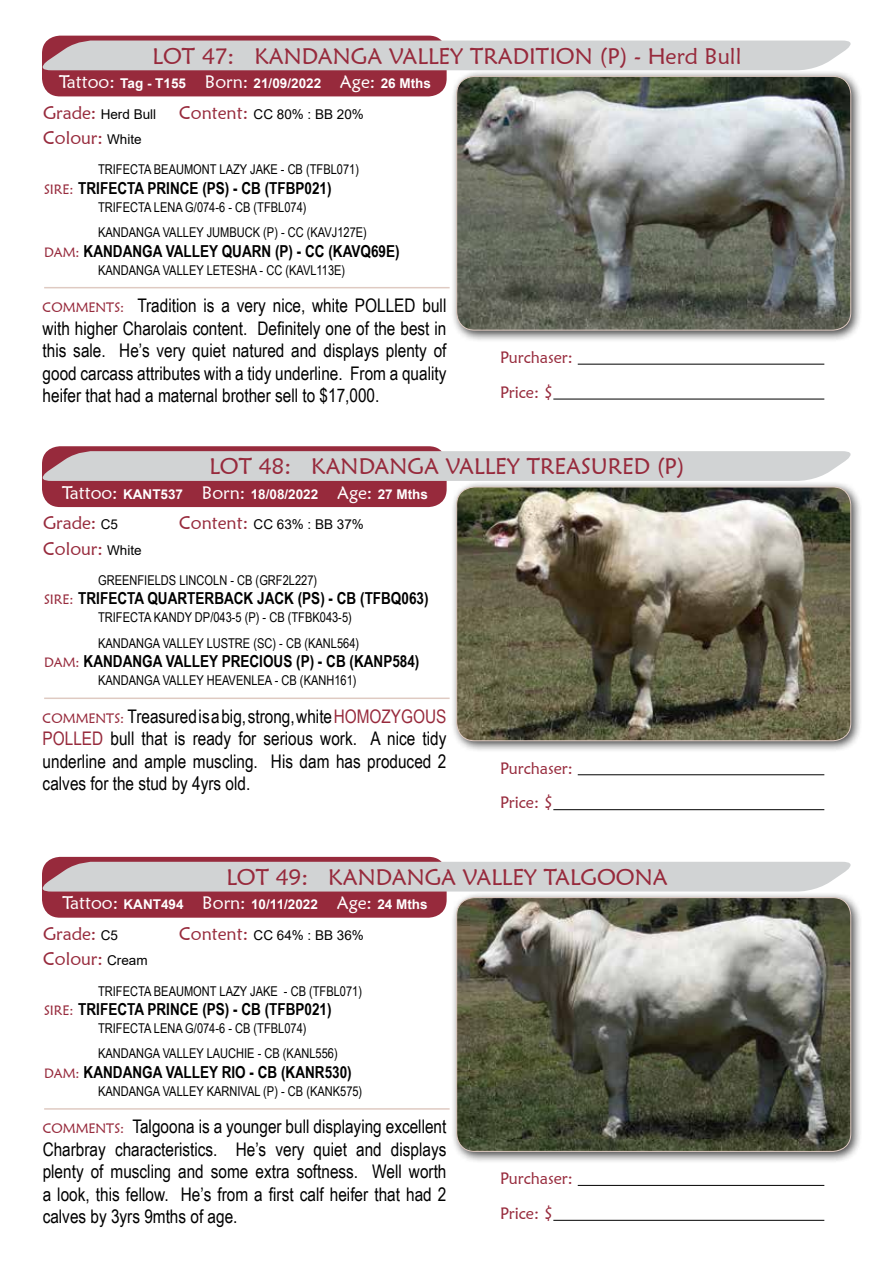
<style>
.page{position:relative;width:893px;height:1263px;background:#fff}
.page>*{position:absolute;margin:0;border:0;box-sizing:border-box;transform-origin:0 0}
.t1{font:22.5px "Maiandra GD";color:#972a3c}
.t2{font:18.75px/22.5px "Arial Narrow";color:#000;text-align:justify}
.t3{font:18px "Maiandra GD";color:#972a3c}
.t4{font:700 16.5px "Arial Narrow";color:#000}
.t5{font:16.5px/35px "Maiandra GD";color:#972a3c}
.t6{font:13.5px/25.3px "Arial Narrow";color:#000}
.t7{font:700 13.5px "Arial";color:#fff}
.t8{font:13.5px "Arial";color:#000}
.s1{font-family:"Maiandra GD";font-weight:400;font-size:18px}
.s2{font-family:"Maiandra GD";font-size:18px;color:#972a3c}
.s3{font-family:"Arial";font-size:13.5px;color:#000}
.s4{font-family:"Maiandra GD";font-weight:400;font-size:13.5px;color:#972a3c}
.s5{font-family:"Maiandra GD";font-size:13.5px;color:#972a3c}
.s6{color:#972a3c}
</style>
<div class="page">
<div style="left:42px;top:36px;width:405px;height:60px;background:#972a3c;border-radius:18px"></div>
<div style="left:42px;top:41px;width:809px;height:29px;background:#d1d3d4"></div>
<div style="left:450px;top:70px;width:413px;height:272px;background:#000;opacity:.75"></div>
<img style="left:457px;top:76px;width:394px;height:254px">
<div style="left:456px;top:76px;width:395px;height:254px;border:1px solid #dfcac2;border-radius:18px"></div>
<hr style="left:578px;top:364px;width:246px;height:1px;background:#000">
<hr style="left:553px;top:399px;width:271px;height:1px;background:#000">
<hr style="left:44px;top:287px;width:406px;height:1px;background:#dfcac2">
<div style="left:42px;top:446px;width:405px;height:61px;background:#972a3c;border-radius:18px"></div>
<svg style="left:42px;top:451px;width:809px;height:30px;background:#d0d0d1"></svg>
<div style="left:450px;top:481px;width:413px;height:272px;background:#000;opacity:.75"></div>
<img style="left:457px;top:487px;width:394px;height:254px">
<div style="left:456px;top:487px;width:395px;height:254px;border:1px solid #dfcac2;border-radius:18px"></div>
<hr style="left:578px;top:774px;width:246px;height:1px;background:#000">
<hr style="left:553px;top:809px;width:271px;height:1px;background:#000">
<hr style="left:44px;top:697px;width:406px;height:2px;background:#dfcac2">
<div style="left:42px;top:857px;width:405px;height:61px;background:#972a3c;border-radius:18px"></div>
<div style="left:42px;top:862px;width:809px;height:29px;background:#d1d3d4"></div>
<div style="left:450px;top:891px;width:413px;height:273px;background:#000;opacity:.75"></div>
<img style="left:457px;top:898px;width:394px;height:253px">
<div style="left:456px;top:897px;width:395px;height:254px;border:1px solid #dfcac2;border-radius:18px"></div>
<hr style="left:578px;top:1185px;width:246px;height:1px;background:#000">
<hr style="left:553px;top:1220px;width:271px;height:1px;background:#000">
<hr style="left:44px;top:1108px;width:406px;height:2px;background:#dfcac2">
<p class="t1" style="left:153px;top:42px;width:590px">LOT 47: KANDANGA VALLEY TRADITION (P) - Herd Bull</p>
<p class="t7" style="left:59px;top:74px;width:373px"><span class="s1">Tattoo:</span> Tag - T155 <span class="s1">Born:</span> 21/09/2022 <span class="s1">Age:</span> 26 Mths</p>
<p class="t8" style="left:43px;top:105px;width:115px"><span class="s2">Grade:</span> Herd Bull</p>
<p class="t8" style="left:179px;top:105px;width:186px"><span class="s2">Content:</span> CC 80% : BB 20%</p>
<p class="t3" style="left:43px;top:127px;width:100px">Colour: <span class="s3">White</span></p>
<p class="t6" style="left:98px;top:156px;width:262px">TRIFECTA BEAUMONT LAZY JAKE - CB (TFBL071)</p>
<p class="t4" style="left:44px;top:176px;width:289px"><span class="s4">SIRE:</span> TRIFECTA PRINCE (PS) - CB (TFBP021)</p>
<p class="t6" style="left:98px;top:194px;width:270px">TRIFECTA LENA G/074-6 - CB (TFBL074)<br>KANDANGA VALLEY JUMBUCK (P) - CC (KAVJ127E)</p>
<p class="t4" style="left:44px;top:238px;width:357px"><span class="s4">DAM:</span> KANDANGA VALLEY QUARN (P) - CC (KAVQ69E)</p>
<p class="t6" style="left:98px;top:257px;width:249px">KANDANGA VALLEY LETESHA - CC (KAVL113E)</p>
<p class="t2" style="left:43px;top:294px;width:405px"><span class="s5">COMMENTS:</span> Tradition is a very nice, white POLLED bull with higher Charolais content. Definitely one of the best in this sale. He’s very quiet natured and displays plenty of good carcass attributes with a tidy underline. From a quality heifer that had a maternal brother sell to $17,000.</p>
<p class="t5" style="left:500px;top:339px;width:74px">Purchaser:<br>Price: $</p>
<p class="t1" style="left:209px;top:453px;width:477px">LOT 48: KANDANGA VALLEY TREASURED (P)</p>
<p class="t7" style="left:62px;top:484px;width:367px"><span class="s1">Tattoo:</span> KANT537 <span class="s1">Born:</span> 18/08/2022 <span class="s1">Age:</span> 27 Mths</p>
<p class="t3" style="left:43px;top:512px;width:76px">Grade: <span class="s3">C5</span></p>
<p class="t8" style="left:179px;top:515px;width:186px"><span class="s2">Content:</span> CC 63% : BB 37%</p>
<p class="t3" style="left:43px;top:537px;width:100px">Colour: <span class="s3">White</span></p>
<p class="t6" style="left:98px;top:567px;width:220px">GREENFIELDS LINCOLN - CB (GRF2L227)</p>
<p class="t4" style="left:44px;top:586px;width:386px"><span class="s4">SIRE:</span> TRIFECTA QUARTERBACK JACK (PS) - CB (TFBQ063)</p>
<p class="t6" style="left:98px;top:604px;width:263px">TRIFECTA KANDY DP/043-5 (P) - CB (TFBK043-5)<br>KANDANGA VALLEY LUSTRE (SC) - CB (KANL564)</p>
<p class="t4" style="left:44px;top:649px;width:377px"><span class="s4">DAM:</span> KANDANGA VALLEY PRECIOUS (P) - CB (KANP584)</p>
<p class="t6" style="left:98px;top:667px;width:260px">KANDANGA VALLEY HEAVENLEA - CB (KANH161)</p>
<p class="t2" style="left:43px;top:704px;width:405px"><span class="s5">COMMENTS:</span> Treasured is a big, strong, white <span class="s6">HOMOZYGOUS POLLED</span> bull that is ready for serious work. A nice tidy underline and ample muscling. His dam has produced 2 calves for the stud by 4yrs old.</p>
<p class="t5" style="left:500px;top:750px;width:74px">Purchaser:<br>Price: $</p>
<p class="t1" style="left:226px;top:863px;width:443px">LOT 49: KANDANGA VALLEY TALGOONA</p>
<p class="t7" style="left:62px;top:895px;width:367px"><span class="s1">Tattoo:</span> KANT494 <span class="s1">Born:</span> 10/11/2022 <span class="s1">Age:</span> 24 Mths</p>
<p class="t3" style="left:43px;top:923px;width:76px">Grade: <span class="s3">C5</span></p>
<p class="t8" style="left:179px;top:926px;width:186px"><span class="s2">Content:</span> CC 64% : BB 36%</p>
<p class="t3" style="left:43px;top:948px;width:106px">Colour: <span class="s3">Cream</span></p>
<p class="t6" style="left:98px;top:978px;width:265px">TRIFECTA BEAUMONT LAZY JAKE - CB (TFBL071)</p>
<p class="t4" style="left:44px;top:997px;width:289px"><span class="s4">SIRE:</span> TRIFECTA PRINCE (PS) - CB (TFBP021)</p>
<p class="t6" style="left:98px;top:1015px;width:241px">TRIFECTA LENA G/074-6 - CB (TFBL074)<br>KANDANGA VALLEY LAUCHIE - CB (KANL556)</p>
<p class="t4" style="left:44px;top:1060px;width:309px"><span class="s4">DAM:</span> KANDANGA VALLEY RIO - CB (KANR530)</p>
<p class="t6" style="left:98px;top:1078px;width:266px">KANDANGA VALLEY KARNIVAL (P) - CB (KANK575)</p>
<p class="t2" style="left:43px;top:1115px;width:405px"><span class="s5">COMMENTS:</span> Talgoona is a younger bull displaying excellent Charbray characteristics. He’s very quiet and displays plenty of muscling and some extra softness. Well worth a look, this fellow. He’s from a first calf heifer that had 2 calves by 3yrs 9mths of age.</p>
<p class="t5" style="left:500px;top:1161px;width:74px">Purchaser:<br>Price: $</p>
</div>
